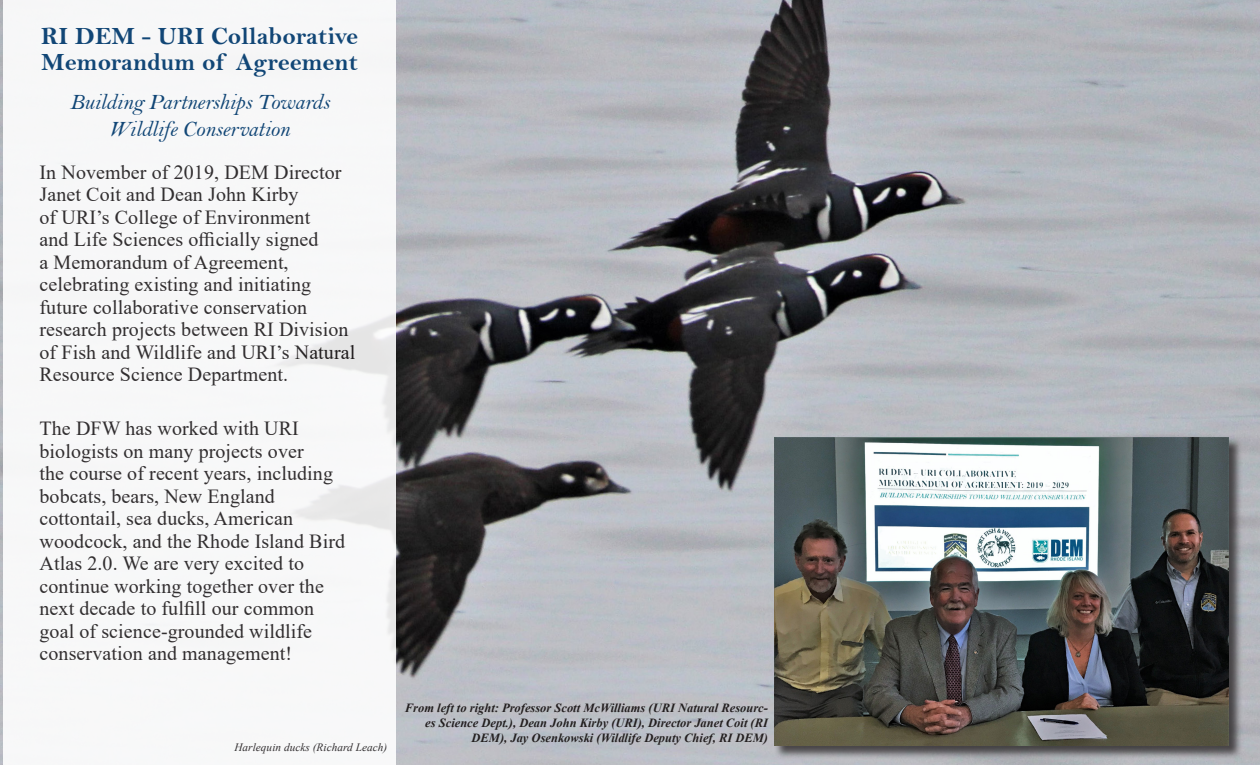
<style>
.page{position:relative;width:1260px;height:765px;background:#fff}
.page>*{position:absolute;margin:0;border:0;box-sizing:border-box;transform-origin:0 0}
.t1{font:25px/26.2px "Bell MT Bold";letter-spacing:.005em;color:#114676}
.t2{font:22.5px "Bell MT Italic";letter-spacing:-.01em;color:#114676}
.t3{font:20px/22.5px "Times New Roman";letter-spacing:.005em;color:#231f20}
.t4{font:italic 700 12.5px/15px "Times New Roman";color:#231f20;text-align:right}
.t5{font:italic 11.25px "Times New Roman";letter-spacing:.005em;color:#231f20}
</style>
<div class="page">
<img style="left:0;top:0;width:1260px;height:765px">
<div style="left:3px;top:0;width:393px;height:765px;background:#f7f7f8"></div>
<div style="left:774px;top:437px;width:468px;height:322px;background:#231f20;opacity:.75"></div>
<img style="left:774px;top:437px;width:455px;height:308px">
<p class="t1" style="left:41px;top:22px;width:319px">RI DEM - URI Collaborative<br>Memorandum of Agreement</p>
<p class="t2" style="left:70px;top:88px;width:261px">Building Partnerships Towards</p>
<p class="t2" style="left:109px;top:115px;width:182px">Wildlife Conservation</p>
<p class="t3" style="left:40px;top:160px;width:317px">In November of 2019, DEM Director Janet Coit and Dean John Kirby<br>of URI’s College of Environment<br>and Life Sciences officially signed<br>a Memorandum of Agreement, celebrating existing and initiating future collaborative conservation research projects between RI Division of Fish and Wildlife and URI’s Natural Resource Science Department.</p>
<p class="t3" style="left:40px;top:417px;width:307px">The DFW has worked with URI biologists on many projects over<br>the course of recent years, including bobcats, bears, New England cottontail, sea ducks, American woodcock, and the Rhode Island Bird<br>Atlas 2.0. We are very excited to continue working together over the next decade to fulfill our common goal of science-grounded wildlife conservation and management!</p>
<p class="t5" style="left:234px;top:739px;width:154px">Harlequin ducks (Richard Leach)</p>
<p class="t4" style="left:405px;top:700px;width:365px">From left to right: Professor Scott McWilliams (URI Natural Resourc&shy;es Science Dept.), Dean John Kirby (URI), Director Janet Coit (RI<br>DEM), Jay Osenkowski (Wildlife Deputy Chief, RI DEM)</p>
</div>
